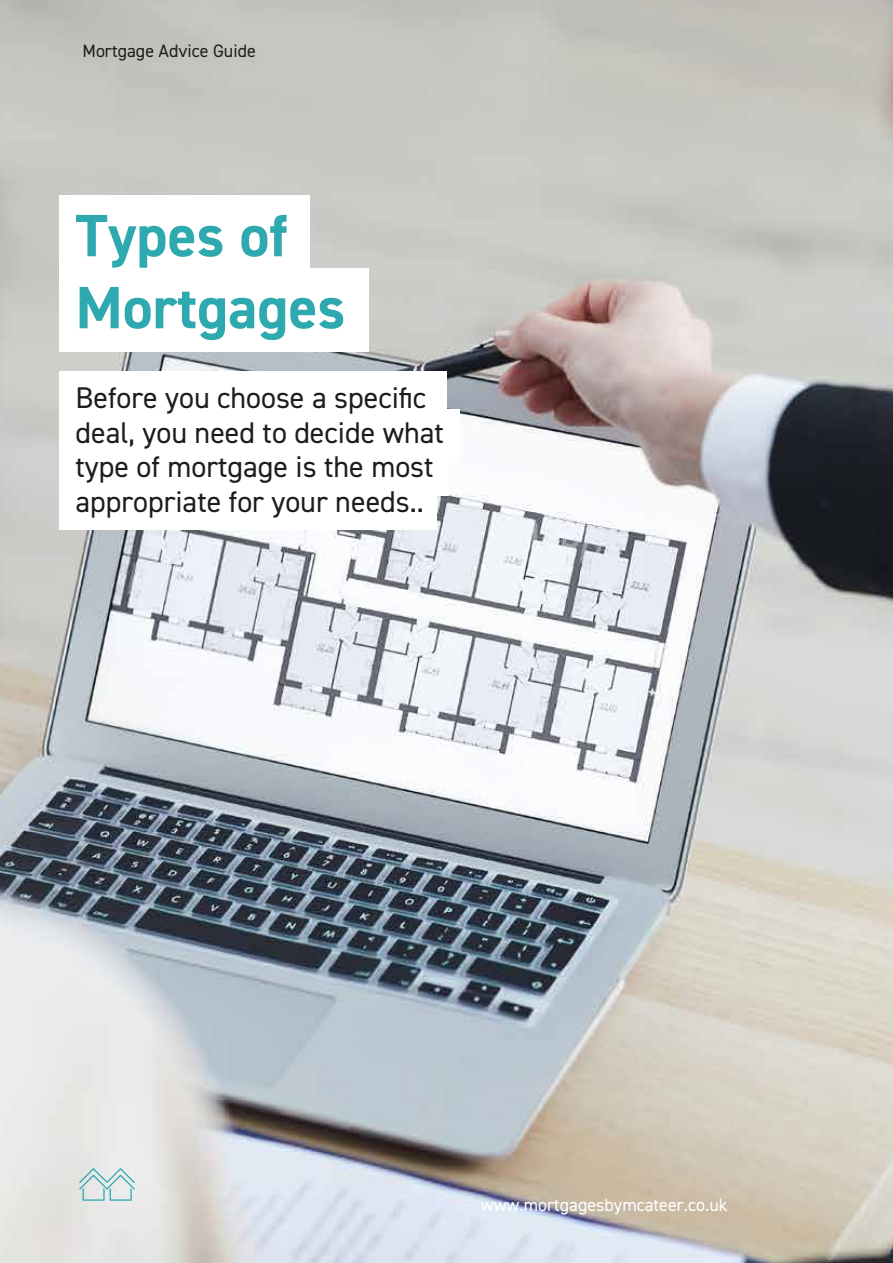
<style>
.page{position:relative;width:893px;height:1263px;background:#fff}
.page>*{position:absolute;margin:0;border:0;box-sizing:border-box;transform-origin:0 0}
.t1{font:700 60px/72px "DIN2014";color:#2ea9af}
.t2{font:30px/34.5px "DIN2014";color:#1d1d1b}
.t3{font:18px "DIN2014";color:#fff}
.t4{font:18px "DIN2014";color:#1e1e1c}
</style>
<div class="page">
<img style="left:0;top:0;width:893px;height:1263px">
<div style="left:59px;top:195px;width:251px;height:84px;background:#fff"></div>
<div style="left:59px;top:372px;width:387px;height:53px;background:#fff"></div>
<div style="left:59px;top:476px;width:378px;height:54px;background:#fff"></div>
<div style="left:59px;top:409px;width:401px;height:53px;background:#fff"></div>
<div style="left:59px;top:443px;width:390px;height:53px;background:#fff"></div>
<div style="left:59px;top:268px;width:310px;height:84px;background:#fff"></div>
<svg style="left:79px;top:1168px;width:56px;height:33px"></svg>
<p class="t4" style="left:83px;top:42px;width:175px">Mortgage Advice Guide</p>
<h1 class="t1" style="left:76px;top:202px;width:271px">Types of<br>Mortgages</h1>
<p class="t2" style="left:76px;top:382px;width:370px">Before you choose a specific deal, you need to decide what type of mortgage is the most appropriate for your needs..</p>
<p class="t3" style="left:481px;top:1196px;width:248px">www.mortgagesbymcateer.co.uk</p>
</div>
